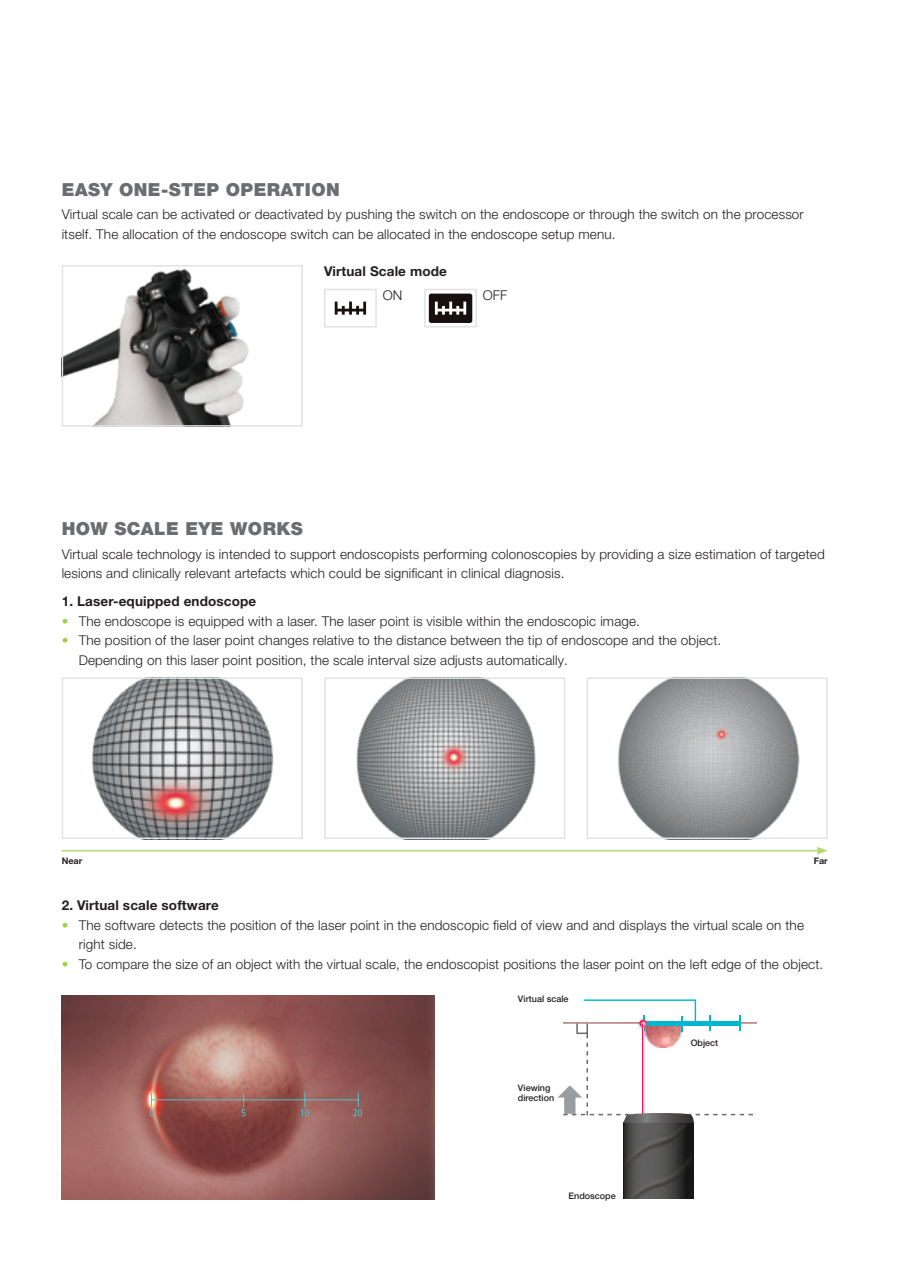
<style>
.page{position:relative;width:898px;height:1263px;background:#fff}
.page>*{position:absolute;margin:0;border:0;box-sizing:border-box;transform-origin:0 0}
.t1{font:900 18px "Helvetica Neue LT Pro";letter-spacing:.02em;color:#6c6d70}
.t2{font:300 13.5px/19.5px "Helvetica Neue LT Pro";letter-spacing:.01em;color:#231f20}
.t3{font:700 13.5px "Helvetica Neue LT Pro";letter-spacing:.01em;color:#231f20}
.t4{font:500 9px/10.5px "Helvetica Neue LT Pro";color:#231f20}
.t5{font:700 9px "Helvetica Neue LT Pro";color:#231f20}
.s1{color:#a4ce4c}
</style>
<div class="page">
<img style="left:65px;top:268px;width:184px;height:156px">
<div style="left:62px;top:265px;width:241px;height:162px;border:2px solid #e1e2e4"></div>
<img style="left:92px;top:680px;width:182px;height:156px">
<div style="left:62px;top:677px;width:241px;height:162px;border:2px solid #e1e2e4"></div>
<img style="left:356px;top:680px;width:180px;height:156px">
<div style="left:324px;top:677px;width:241px;height:162px;border:2px solid #e1e2e4"></div>
<img style="left:618px;top:680px;width:182px;height:156px">
<div style="left:586px;top:677px;width:241px;height:162px;border:2px solid #e1e2e4"></div>
<hr style="left:62px;top:850px;width:757px;height:1px;background:#b6d670">
<svg style="left:816px;top:847px;width:11px;height:7px"></svg>
<img style="left:623px;top:1123px;width:70px;height:76px">
<img style="left:62px;top:995px;width:372px;height:204px">
<hr style="left:151px;top:1099px;width:208px;height:1px;background:#50c4cf">
<svg style="left:150px;top:1092px;width:4px;height:24px"></svg>
<svg style="left:242px;top:1092px;width:3px;height:24px"></svg>
<svg style="left:300px;top:1092px;width:9px;height:24px"></svg>
<svg style="left:353px;top:1092px;width:9px;height:24px"></svg>
<div style="left:324px;top:289px;width:52px;height:38px;border:2px solid #e1e2e4"></div>
<svg style="left:334px;top:302px;width:32px;height:13px"></svg>
<div style="left:424px;top:289px;width:53px;height:38px;border:2px solid #e1e2e4"></div>
<div style="left:428px;top:294px;width:44px;height:29px;background:#171010;border-radius:2px"></div>
<svg style="left:435px;top:302px;width:31px;height:13px"></svg>
<svg style="left:557px;top:999px;width:195px;height:124px"></svg>
<h1 class="t1" style="left:62px;top:178px;width:279px">EASY ONE-STEP OPERATION</h1>
<p class="t2" style="left:62px;top:205px;width:743px">Virtual scale can be activated or deactivated by pushing the switch on the endoscope or through the switch on the processor itself. The allocation of the endoscope switch can be allocated in the endoscope setup menu.</p>
<p class="t3" style="left:324px;top:262px;width:124px">Virtual Scale mode</p>
<p class="t2" style="left:382px;top:285px;width:21px">ON</p>
<p class="t2" style="left:482px;top:285px;width:26px">OFF</p>
<h1 class="t1" style="left:62px;top:518px;width:242px">HOW SCALE EYE WORKS</h1>
<p class="t2" style="left:62px;top:544px;width:764px">Virtual scale technology is intended to support endoscopists performing colonoscopies by providing a size estimation of targeted lesions and clinically relevant artefacts which could be significant in clinical diagnosis.</p>
<p class="t3" style="left:62px;top:593px;width:196px">1. Laser-equipped endoscope</p>
<p class="t2" style="left:62px;top:611px;width:579px"><span class="s1">•</span> The endoscope is equipped with a laser. The laser point is visible within the endoscopic image.</p>
<p class="t2" style="left:79px;top:630px;width:644px;text-indent:-17px"><span class="s1">•</span> The position of the laser point changes relative to the distance between the tip of endoscope and the object.<br>Depending on this laser point position, the scale interval size adjusts automatically.</p>
<p class="t5" style="left:62px;top:855px;width:22px">Near</p>
<p class="t5" style="left:813px;top:855px;width:16px">Far</p>
<p class="t3" style="left:62px;top:897px;width:158px">2. Virtual scale software</p>
<p class="t2" style="left:79px;top:915px;width:726px;text-indent:-17px"><span class="s1">•</span> The software detects the position of the laser point in the endoscopic field of view and and displays the virtual scale on the right side.</p>
<p class="t2" style="left:62px;top:954px;width:762px"><span class="s1">•</span> To compare the size of an object with the virtual scale, the endoscopist positions the laser point on the left edge of the object.</p>
<p class="t4" style="left:517px;top:993px;width:52px">Virtual scale</p>
<p class="t4" style="left:517px;top:1082px;width:38px">Viewing direction</p>
<p class="t4" style="left:568px;top:1191px;width:49px">Endoscope</p>
<p class="t4" style="left:690px;top:1038px;width:29px">Object</p>
</div>
